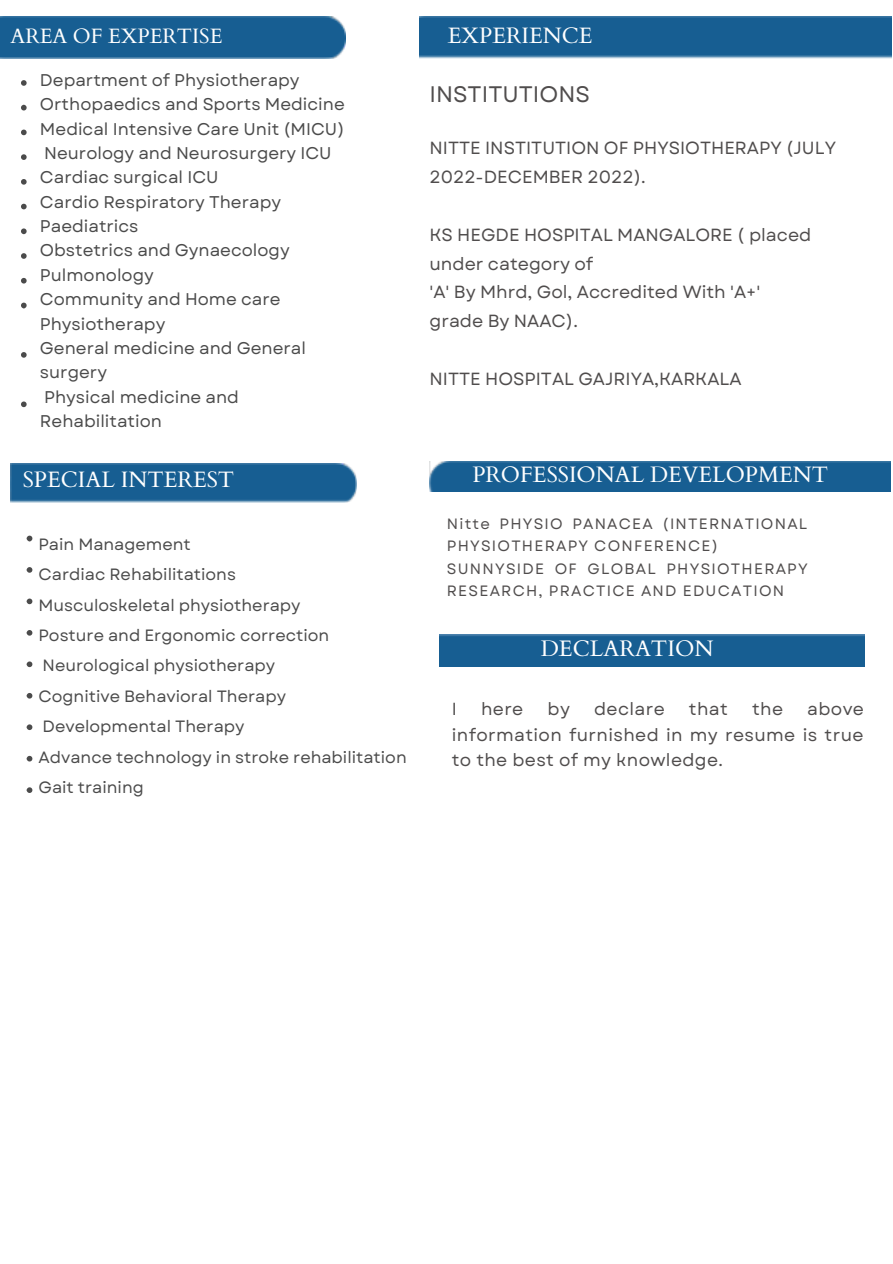
<style>
.page{position:relative;width:893px;height:1264px;background:#fff}
.page>*{position:absolute;margin:0;border:0;box-sizing:border-box;transform-origin:0 0}
.t1{font:22.5px "Garet";color:#504d4d}
.t2{font:22.35px "Cardo";color:#fff}
.t3{font:20.7px "Cardo";color:#fff}
.t4{font:17.55px/28.8px "Garet";color:#504d4d}
.t5{font:17.4px/25.8px "Garet";letter-spacing:.02em;color:#504d4d;text-align:justify}
.t6{font:16.95px/24.3px "Garet";color:#4b4b4b}
.t7{font:16.35px/30.3px "Garet";color:#4b4b4b}
.t8{font:15px/22.5px "Garet";letter-spacing:.085em;color:#504d4d}
</style>
<div class="page">
<img style="left:0;top:16px;width:345px;height:42px">
<img style="left:10px;top:463px;width:347px;height:39px">
<img style="left:420px;top:16px;width:471px;height:42px">
<div style="left:429px;top:462px;width:461px;height:29px;background:#175e92"></div>
<div style="left:439px;top:635px;width:425px;height:31px;background:#175e92"></div>
<svg style="left:21px;top:80px;width:6px;height:6px"></svg>
<svg style="left:21px;top:105px;width:6px;height:5px"></svg>
<svg style="left:21px;top:130px;width:6px;height:5px"></svg>
<svg style="left:21px;top:154px;width:6px;height:6px"></svg>
<svg style="left:21px;top:179px;width:6px;height:6px"></svg>
<svg style="left:21px;top:204px;width:6px;height:5px"></svg>
<svg style="left:21px;top:228px;width:6px;height:6px"></svg>
<svg style="left:21px;top:253px;width:6px;height:6px"></svg>
<svg style="left:21px;top:278px;width:6px;height:5px"></svg>
<svg style="left:21px;top:302px;width:6px;height:6px"></svg>
<svg style="left:21px;top:352px;width:6px;height:6px"></svg>
<svg style="left:21px;top:401px;width:6px;height:6px"></svg>
<svg style="left:27px;top:535px;width:5px;height:6px"></svg>
<svg style="left:27px;top:567px;width:5px;height:5px"></svg>
<svg style="left:27px;top:598px;width:5px;height:6px"></svg>
<svg style="left:27px;top:630px;width:5px;height:5px"></svg>
<svg style="left:27px;top:661px;width:5px;height:6px"></svg>
<svg style="left:27px;top:693px;width:5px;height:5px"></svg>
<svg style="left:27px;top:724px;width:5px;height:6px"></svg>
<svg style="left:27px;top:756px;width:5px;height:5px"></svg>
<svg style="left:27px;top:787px;width:5px;height:6px"></svg>
<p class="t3" style="left:11px;top:22px;width:213px">AREA OF EXPERTISE</p>
<p class="t6" style="left:40px;top:68px;width:306px">Department of Physiotherapy<br>Orthopaedics and Sports Medicine<br>Medical Intensive Care Unit (MICU)<br>Neurology and Neurosurgery ICU<br>Cardiac surgical ICU<br>Cardio Respiratory Therapy<br>Paediatrics<br>Obstetrics and Gynaecology<br>Pulmonology<br>Community and Home care<br>Physiotherapy<br>General medicine and General surgery<br>Physical medicine and<br>Rehabilitation</p>
<h2 class="t2" style="left:23px;top:464px;width:213px">SPECIAL INTEREST</h2>
<p class="t7" style="left:39px;top:529px;width:369px">Pain Management<br>Cardiac Rehabilitations<br>Musculoskeletal physiotherapy<br>Posture and Ergonomic correction<br>Neurological physiotherapy<br>Cognitive Behavioral Therapy<br>Developmental Therapy<br>Advance technology in stroke rehabilitation<br>Gait training</p>
<h2 class="t2" style="left:448px;top:21px;width:146px">EXPERIENCE</h2>
<h1 class="t1" style="left:429px;top:78px;width:162px">INSTITUTIONS</h1>
<p class="t4" style="left:429px;top:134px;width:408px">NITTE INSTITUTION OF PHYSIOTHERAPY (JULY<br>2022-DECEMBER 2022).</p>
<p class="t4" style="left:429px;top:220px;width:383px">KS HEGDE HOSPITAL MANGALORE ( placed under category of<br>'A' By Mhrd, Gol, Accredited With 'A+' grade By NAAC).</p>
<p class="t4" style="left:429px;top:364px;width:313px">NITTE HOSPITAL GAJRIYA,KARKALA</p>
<h2 class="t2" style="left:472px;top:460px;width:357px">PROFESSIONAL DEVELOPMENT</h2>
<p class="t8" style="left:447px;top:512px;width:362px">Nitte PHYSIO PANACEA (INTERNATIONAL PHYSIOTHERAPY CONFERENCE)<br>SUNNYSIDE OF GLOBAL PHYSIOTHERAPY RESEARCH, PRACTICE AND EDUCATION</p>
<h2 class="t2" style="left:540px;top:633px;width:174px">DECLARATION</h2>
<p class="t5" style="left:451px;top:695px;width:414px;text-indent:355px">above information furnished in my resume is true to the best of my knowledge.</p>
<p class="t5" style="left:451px;top:695px;width:7px">I</p>
<p class="t5" style="left:481px;top:695px;width:44px">here</p>
<p class="t5" style="left:547px;top:695px;width:24px">by</p>
<p class="t5" style="left:594px;top:695px;width:72px">declare</p>
<p class="t5" style="left:689px;top:695px;width:40px">that</p>
<p class="t5" style="left:752px;top:695px;width:33px">the</p>
</div>
